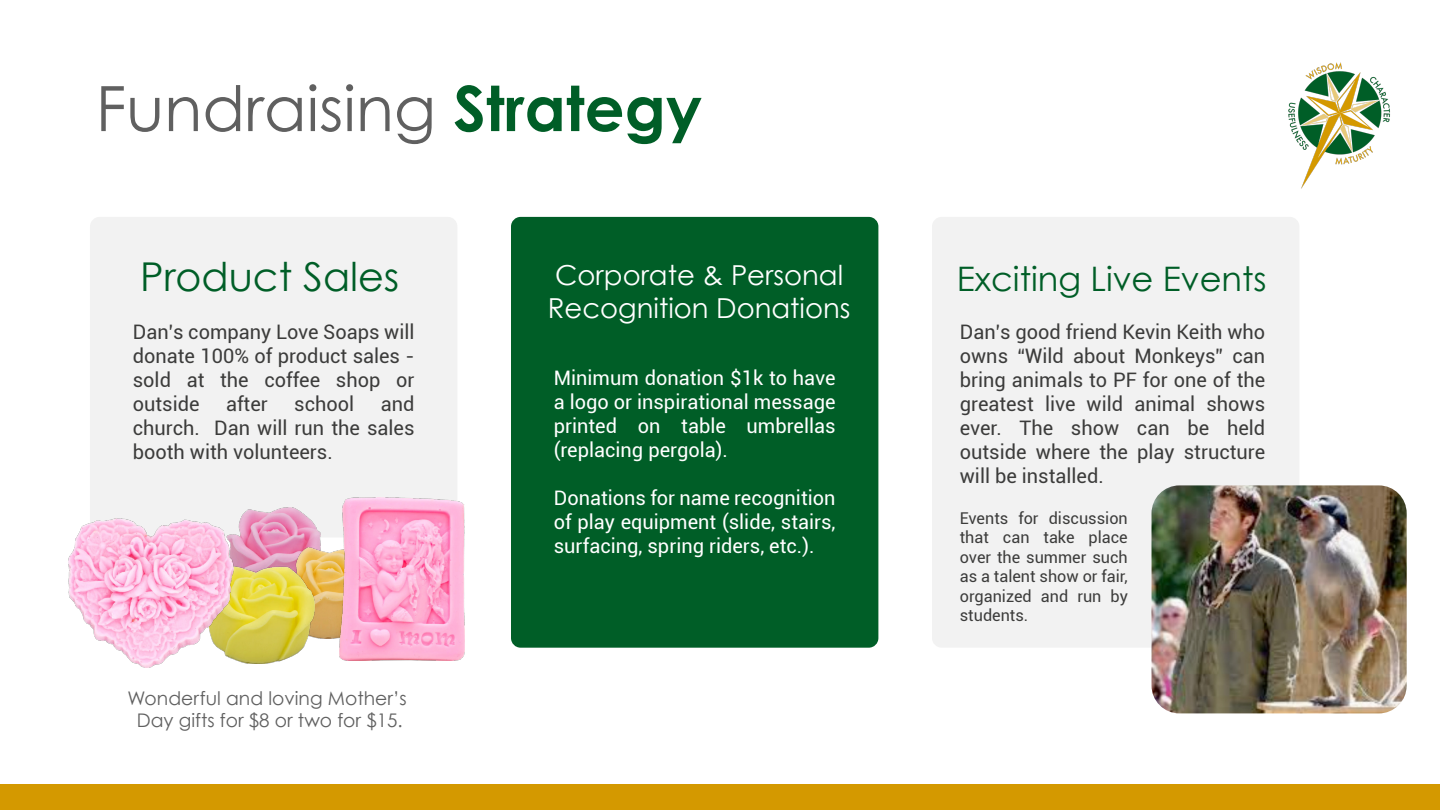
<style>
.page{position:relative;width:1440px;height:810px;background:#fff}
.page>*{position:absolute;margin:0;border:0;box-sizing:border-box;transform-origin:0 0}
.t1{font:62.5px "Century Gothic";color:#606060}
.t2{font:39.75px "Century Gothic";color:#005e27}
.t3{font:33.75px "Century Gothic";color:#005e27}
.t4{font:27.5px/33px "Century Gothic";color:#fff}
.t5{font:20px/24px "Roboto";color:#3c3c3b;text-align:justify}
.t6{font:20px/24px "Roboto";color:#fff;text-align:justify}
.t7{font:18.75px/22.5px "Century Gothic";color:#606060;text-align:center}
.t8{font:16.25px/19.5px "Roboto";color:#3c3c3b;text-align:justify}
.s1{font-weight:700;color:#005e27}
</style>
<div class="page">
<div style="left:90px;top:217px;width:367px;height:320px;background:#f2f2f2;border-radius:10px"></div>
<img style="left:233px;top:507px;width:88px;height:60px">
<div style="left:932px;top:217px;width:367px;height:431px;background:#f2f2f2;border-radius:10px"></div>
<div style="left:511px;top:217px;width:367px;height:431px;background:#005e27;border-radius:10px"></div>
<img style="left:1288px;top:62px;width:102px;height:126px">
<div style="left:0;top:784px;width:1440px;height:26px;background:#d49900"></div>
<img style="left:282px;top:547px;width:58px;height:92px">
<img style="left:233px;top:567px;width:82px;height:96px">
<img style="left:69px;top:519px;width:164px;height:148px">
<img style="left:340px;top:498px;width:124px;height:162px">
<img style="left:1152px;top:485px;width:255px;height:228px">
<h1 class="t1" style="left:96px;top:68px;width:608px">Fundraising <span class="s1">Strategy</span></h1>
<h2 class="t2" style="left:140px;top:251px;width:261px">Product Sales</h2>
<p class="t5" style="left:133px;top:320px;width:283px">Dan’s company Love Soaps will donate 100% of product sales - sold at the coffee shop or outside</p>
<p class="t5" style="left:226px;top:392px;width:43px">after</p>
<p class="t5" style="left:294px;top:392px;width:62px">school</p>
<p class="t5" style="left:133px;top:392px;width:283px;text-indent:248px">and church. Dan will run the sales booth with volunteers.</p>
<p class="t7" style="left:128px;top:686px;width:281px">Wonderful and loving Mother’s<br>Day gifts for $8 or two for $15.</p>
<h3 class="t4" style="left:548px;top:258px;width:304px">Corporate &amp; Personal<br>Recognition Donations</h3>
<p class="t6" style="left:554px;top:366px;width:283px">Minimum donation $1k to have a logo or inspirational message printed on table umbrellas (replacing pergola).</p>
<p class="t6" style="left:554px;top:486px;width:283px">Donations for name recognition of play equipment (slide, stairs, surfacing, spring riders, etc.).</p>
<h3 class="t3" style="left:957px;top:257px;width:311px">Exciting Live Events</h3>
<p class="t5" style="left:960px;top:320px;width:307px">Dan’s good friend Kevin Keith who owns “Wild about Monkeys” can bring animals to PF for one of the greatest live wild animal shows ever. The show can be held outside where the play structure will be installed.</p>
<p class="t8" style="left:960px;top:508px;width:170px">Events for discussion that can take place over the summer such as a talent show or fair, organized and run by students.</p>
</div>
